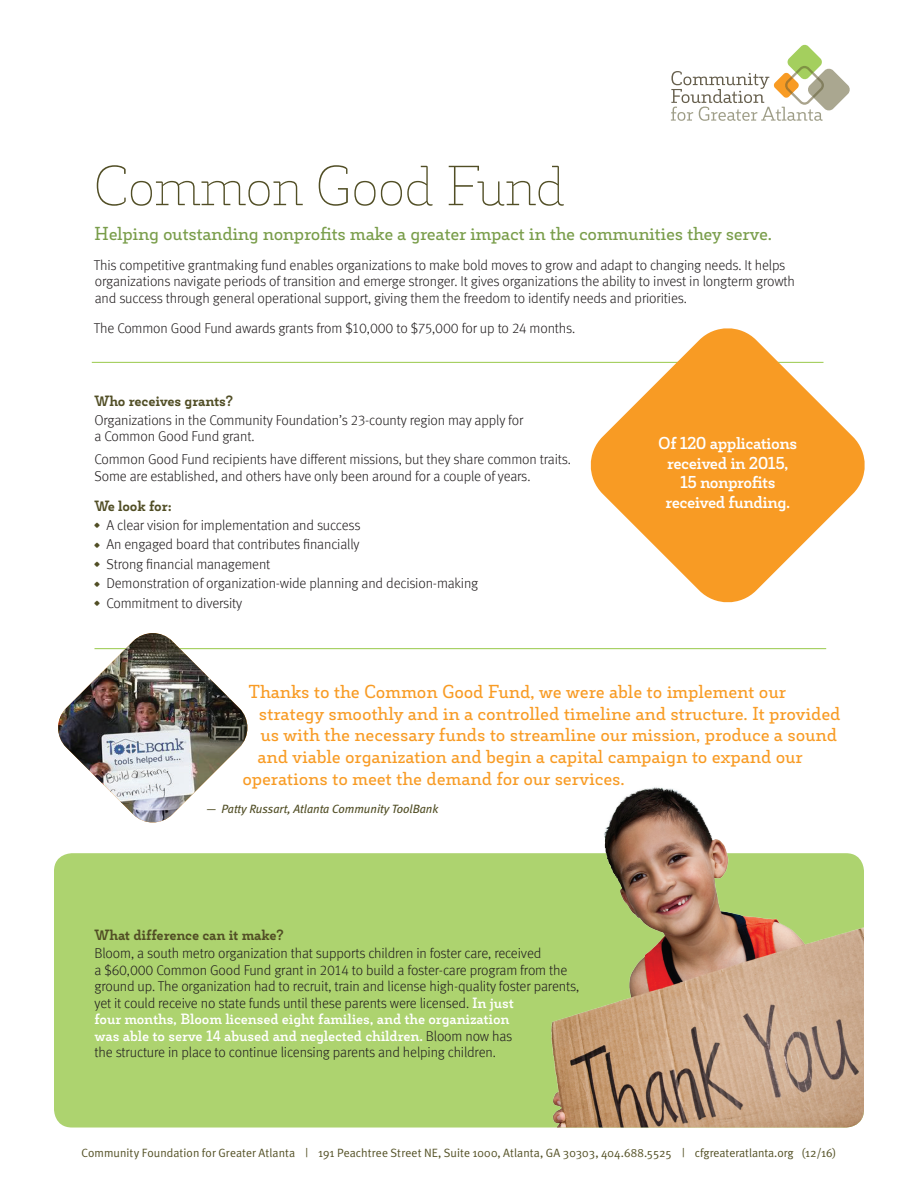
<style>
.page{position:relative;width:918px;height:1188px;background:#fff}
.page>*{position:absolute;margin:0;border:0;box-sizing:border-box;transform-origin:0 0}
.t1{font:100 54px "Decour";letter-spacing:-.04em;color:#514e25}
.t2{font:600 18px "Decour";letter-spacing:-.01em;color:#f89b24}
.t3{font:600 18px "Decour";letter-spacing:-.02em;color:#799d4a}
.t4{font:700 16.5px/19.8px "Decour";letter-spacing:-.03em;color:#fff;text-align:center}
.t5{font:14.25px/16.5px "Meta Light LF";letter-spacing:-.01em;color:#231f20}
.t6{font:700 14.25px/16.5px "Decour";letter-spacing:-.01em;color:#fff}
.t7{font:900 14.25px "Decour";letter-spacing:-.01em;color:#514e25}
.t8{font:12px "Meta Plus Normal";color:#565328}
.t9{font:italic 12px "Meta Book LF";color:#514e25}
.s1{color:#514e25}
.s2{font-family:"Decour";font-weight:700;color:#fff}
.s3{font-family:"Meta Light LF";font-weight:400;color:#231f20}
</style>
<div class="page">
<svg style="left:671px;top:45px;width:179px;height:76px"></svg>
<div style="left:54px;top:853px;width:810px;height:275px;background:#add36f;border-radius:18px"></div>
<hr style="left:92px;top:362px;width:731px;height:1px;background:#a4cf5e">
<hr style="left:94px;top:648px;width:732px;height:1px;background:#a4cf5e">
<img style="left:58px;top:633px;width:191px;height:190px">
<svg style="left:587px;top:328px;width:278px;height:275px;fill:#f89b24"></svg>
<img style="left:535px;top:787px;width:329px;height:341px">
<h1 class="t1" style="left:92px;top:155px;width:475px">Common Good Fund</h1>
<p class="t3" style="left:94px;top:222px;width:679px">Helping outstanding nonprofits make a greater impact in the communities they serve.</p>
<p class="t5" style="left:94px;top:256px;width:703px">This competitive grantmaking fund enables organizations to make bold moves to grow and adapt to changing needs. It helps organizations navigate periods of transition and emerge stronger. It gives organizations the ability to invest in longterm growth and success through general operational support, giving them the freedom to identify needs and priorities.</p>
<p class="t5" style="left:94px;top:319px;width:483px">The Common Good Fund awards grants from $10,000 to $75,000 for up to 24 months.</p>
<p class="t7" style="left:94px;top:392px;width:140px">Who receives grants?</p>
<p class="t5" style="left:94px;top:411px;width:430px">Organizations in the Community Foundation’s 23-county region may apply for a Common Good Fund grant.</p>
<p class="t5" style="left:94px;top:451px;width:478px">Common Good Fund recipients have different missions, but they share common traits.<br>Some are established, and others have only been around for a couple of years.</p>
<p class="t7" style="left:94px;top:497px;width:79px">We look for:</p>
<p class="t5" style="left:94px;top:516px;width:268px"><span class="s1">•</span> A clear vision for implementation and success</p>
<p class="t5" style="left:94px;top:536px;width:267px"><span class="s1">•</span> An engaged board that contributes financially</p>
<p class="t5" style="left:94px;top:555px;width:177px"><span class="s1">•</span> Strong financial management</p>
<p class="t5" style="left:94px;top:575px;width:385px"><span class="s1">•</span> Demonstration of organization-wide planning and decision-making</p>
<p class="t5" style="left:94px;top:594px;width:149px"><span class="s1">•</span> Commitment to diversity</p>
<p class="t4" style="left:658px;top:433px;width:140px">Of 120 applications received in 2015,<br>15 nonprofits received funding.</p>
<p class="t2" style="left:248px;top:681px;width:539px">Thanks to the Common Good Fund, we were able to implement our</p>
<p class="t2" style="left:259px;top:702px;width:583px">strategy smoothly and in a controlled timeline and structure. It provided</p>
<p class="t2" style="left:260px;top:724px;width:578px">us with the necessary funds to streamline our mission, produce a sound</p>
<p class="t2" style="left:257px;top:745px;width:547px">and viable organization and begin a capital campaign to expand our</p>
<p class="t2" style="left:242px;top:767px;width:384px">operations to meet the demand for our services.</p>
<p class="t9" style="left:206px;top:801px;width:233px">— Patty Russart, Atlanta Community ToolBank</p>
<p class="t7" style="left:94px;top:926px;width:191px">What difference can it make?</p>
<p class="t5" style="left:94px;top:945px;width:486px">Bloom, a south metro organization that supports children in foster care, received<br>a $60,000 Common Good Fund grant in 2014 to build a foster-care program from the ground up. The organization had to recruit, train and license high-quality foster parents, yet it could receive no state funds until these parents were licensed. <span class="s2">In just</span></p>
<p class="t6" style="left:94px;top:1011px;width:419px">four months, Bloom licensed eight families, and the organization was able to serve 14 abused and neglected children. <span class="s3">Bloom now has</span></p>
<p class="t5" style="left:94px;top:1044px;width:403px">the structure in place to continue licensing parents and helping children.</p>
<p class="t8" style="left:82px;top:1146px;width:756px">Community Foundation for Greater Atlanta | 191 Peachtree Street NE, Suite 1000, Atlanta, GA 30303, 404.688.5525 | cfgreateratlanta.org (12/16)</p>
</div>
